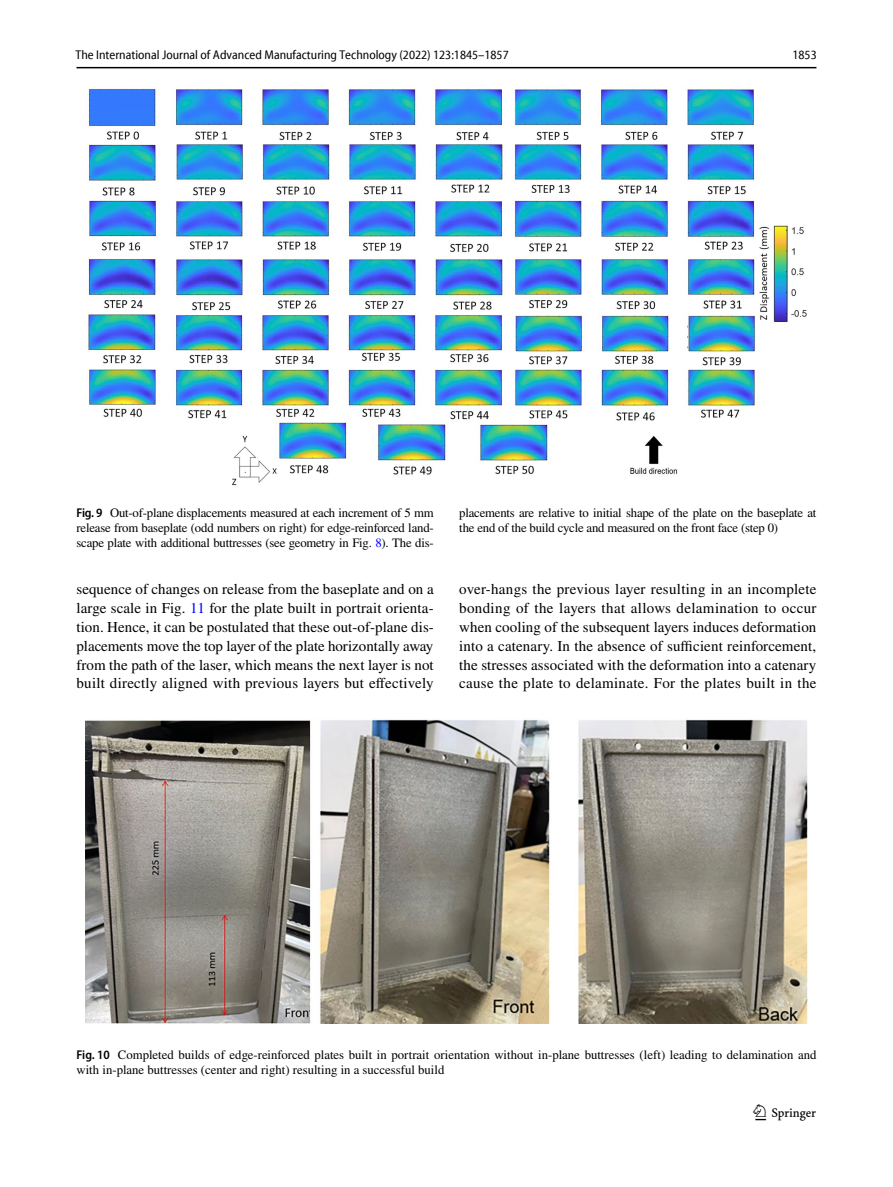
<style>
.page{position:relative;width:893px;height:1187px;background:#fff}
.page>*{position:absolute;margin:0;border:0;box-sizing:border-box;transform-origin:0 0}
.t1{font:22.5px "Springnew Regular 3";color:#000}
.t2{font:15px/18.8px "STIX";letter-spacing:.015em;color:#000;text-align:justify}
.t3{font:12.75px/15px "STIX";color:#000}
.t4{font:semi-condensed 12.75px "Myriad Pro Unic";color:#000}
.s1{font-family:"Myriad Pro";font-weight:600;font-stretch:semi-condensed}
.s2{color:#00f}
</style>
<div class="page">
<hr style="left:77px;top:67px;width:739px;height:1px;background:#000">
<img style="left:88px;top:88px;width:719px;height:398px">
<img style="left:85px;top:718px;width:723px;height:305px">
<p class="t4" style="left:76px;top:50px;width:435px">The International Journal of Advanced Manufacturing Technology (2022) 123:1845–1857</p>
<p class="t4" style="left:792px;top:50px;width:26px">1853</p>
<p class="t3" style="left:77px;top:506px;width:359px;text-align:justify"><span class="s1">Fig. 9</span> Out-of-plane displacements measured at each increment of 5 mm release from baseplate (odd numbers on right) for edge-reinforced land&shy;scape plate with additional buttresses (see geometry in Fig. <span class="s2">8</span>). The dis-</p>
<p class="t3" style="left:459px;top:506px;width:359px">placements are relative to initial shape of the plate on the baseplate at the end of the build cycle and measured on the front face (step 0)</p>
<p class="t2" style="left:77px;top:581px;width:359px">sequence of changes on release from the baseplate and on a large scale in Fig. <span class="s2">11</span> for the plate built in portrait orienta&shy;tion. Hence, it can be postulated that these out-of-plane dis&shy;placements move the top layer of the plate horizontally away from the path of the laser, which means the next layer is not built directly aligned with previous layers but effectively</p>
<p class="t2" style="left:459px;top:581px;width:359px">over-hangs the previous layer resulting in an incomplete bonding of the layers that allows delamination to occur when cooling of the subsequent layers induces deformation into a catenary. In the absence of sufficient reinforcement, the stresses associated with the deformation into a catenary cause the plate to delaminate. For the plates built in the</p>
<p class="t3" style="left:77px;top:1047px;width:741px"><span class="s1">Fig. 10</span> Completed builds of edge-reinforced plates built in portrait orientation without in-plane buttresses (left) leading to delamination and with in-plane buttresses (center and right) resulting in a successful build</p>
<h1 class="t1" style="left:755px;top:1104px;width:62px">1 3</h1>
</div>
